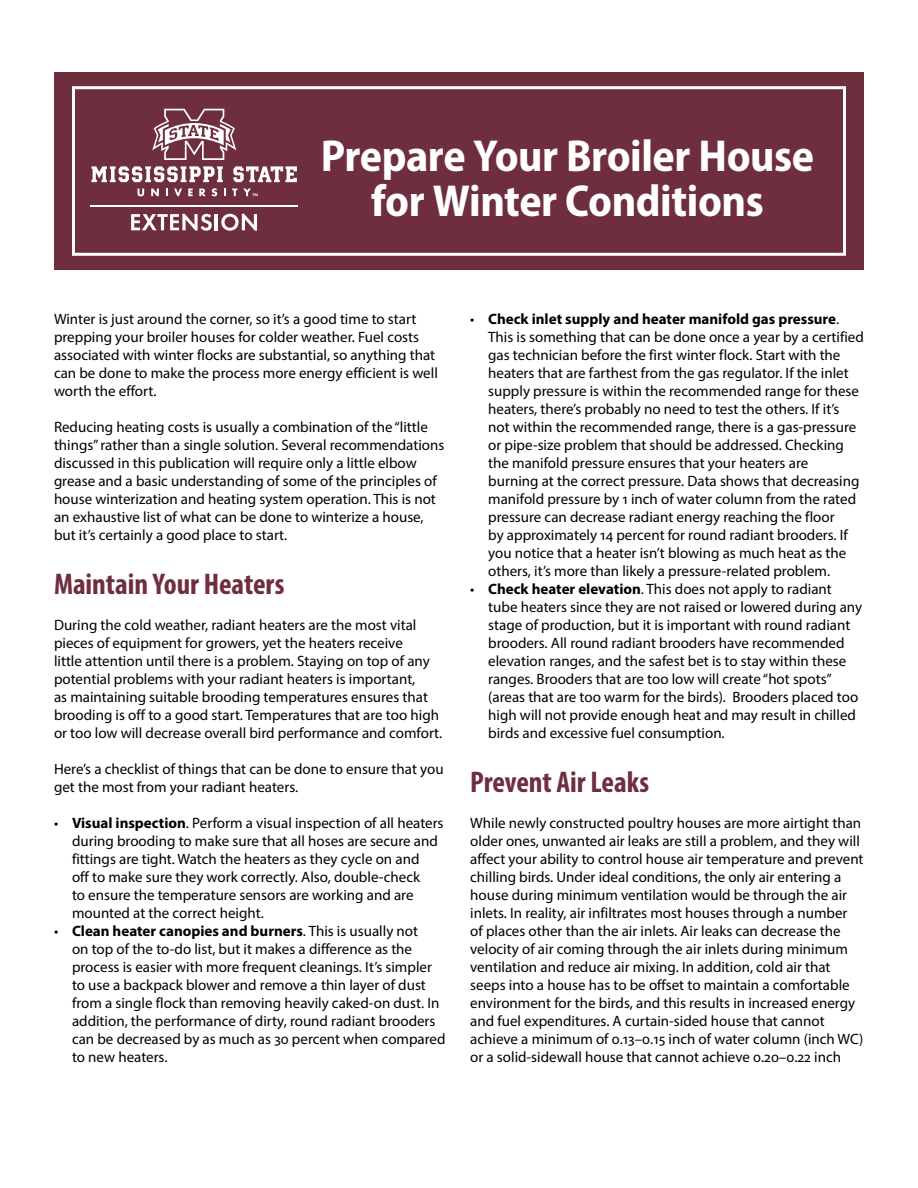
<style>
.page{position:relative;width:918px;height:1188px;background:#fff}
.page>*{position:absolute;margin:0;border:0;box-sizing:border-box;transform-origin:0 0}
.H1-Color{font:700 semi-condensed 45px/45px "Myriad Pro";letter-spacing:-.01em;color:#fff;text-align:center}
.H2-Color{font:700 condensed 30px "Myriad Pro";letter-spacing:-.005em;color:#6e2e3e}
.Body_Text{font:15px/18px "Myriad Pro";color:#000}
.s1{font-weight:700}
</style>
<div class="page">
<div style="left:54px;top:72px;width:810px;height:198px;background:#6e2e3e"></div>
<svg style="left:152px;top:109px;width:84px;height:51px"></svg>
<svg style="left:131px;top:214px;width:81px;height:17px"></svg>
<hr style="left:215px;top:214px;width:3px;height:16px;background:#fff">
<svg style="left:221px;top:214px;width:36px;height:17px"></svg>
<hr style="left:91px;top:205px;width:206px;height:2px;background:#fff">
<svg style="left:92px;top:166px;width:131px;height:16px"></svg>
<svg style="left:233px;top:166px;width:64px;height:16px"></svg>
<svg style="left:138px;top:189px;width:6px;height:7px"></svg>
<svg style="left:151px;top:189px;width:8px;height:7px"></svg>
<svg style="left:166px;top:189px;width:2px;height:7px"></svg>
<svg style="left:174px;top:189px;width:8px;height:7px"></svg>
<svg style="left:188px;top:189px;width:5px;height:7px"></svg>
<svg style="left:199px;top:189px;width:7px;height:7px"></svg>
<svg style="left:212px;top:188px;width:5px;height:8px"></svg>
<svg style="left:224px;top:189px;width:2px;height:7px"></svg>
<svg style="left:232px;top:189px;width:5px;height:7px"></svg>
<svg style="left:243px;top:189px;width:15px;height:7px"></svg>
<div style="left:72px;top:86px;width:774px;height:170px;border:3px solid #fff"></div>
<h1 class="H1-Color" style="left:321px;top:132px;width:495px">Prepare Your Broiler House for Winter Conditions</h1>
<p class="Body_Text" style="left:54px;top:310px;width:385px">Winter is just around the corner, so it’s a good time to start prepping your broiler houses for colder weather. Fuel costs associated with winter flocks are substantial, so anything that can be done to make the process more energy efficient is well worth the effort.</p>
<p class="Body_Text" style="left:54px;top:418px;width:392px">Reducing heating costs is usually a combination of the “little things” rather than a single solution. Several recommendations discussed in this publication will require only a little elbow grease and a basic understanding of some of the principles of house winterization and heating system operation. This is not an exhaustive list of what can be done to winterize a house, but it’s certainly a good place to start.</p>
<h2 class="H2-Color" style="left:54px;top:565px;width:232px">Maintain Your Heaters</h2>
<p class="Body_Text" style="left:54px;top:616px;width:390px">During the cold weather, radiant heaters are the most vital pieces of equipment for growers, yet the heaters receive<br>little attention until there is a problem. Staying on top of any potential problems with your radiant heaters is important,<br>as maintaining suitable brooding temperatures ensures that brooding is off to a good start. Temperatures that are too high or too low will decrease overall bird performance and comfort.</p>
<p class="Body_Text" style="left:54px;top:760px;width:391px">Here’s a checklist of things that can be done to ensure that you get the most from your radiant heaters.</p>
<p class="Body_Text" style="left:72px;top:814px;width:373px;text-indent:-18px">• <span class="s1">Visual inspection</span>. Perform a visual inspection of all heaters during brooding to make sure that all hoses are secure and fittings are tight. Watch the heaters as they cycle on and<br>off to make sure they work correctly. Also, double-check<br>to ensure the temperature sensors are working and are mounted at the correct height.</p>
<p class="Body_Text" style="left:72px;top:922px;width:375px;text-indent:-18px">• <span class="s1">Clean heater canopies and burners</span>. This is usually not<br>on top of the to-do list, but it makes a difference as the process is easier with more frequent cleanings. It’s simpler to use a backpack blower and remove a thin layer of dust from a single flock than removing heavily caked-on dust. In addition, the performance of dirty, round radiant brooders can be decreased by as much as 30 percent when compared to new heaters.</p>
<p class="Body_Text" style="left:488px;top:310px;width:377px;text-indent:-18px">• <span class="s1">Check inlet supply and heater manifold gas pressure</span>.<br>This is something that can be done once a year by a certified gas technician before the first winter flock. Start with the heaters that are farthest from the gas regulator. If the inlet supply pressure is within the recommended range for these heaters, there’s probably no need to test the others. If it’s not within the recommended range, there is a gas-pressure or pipe-size problem that should be addressed. Checking the manifold pressure ensures that your heaters are<br>burning at the correct pressure. Data shows that decreasing manifold pressure by 1 inch of water column from the rated pressure can decrease radiant energy reaching the floor<br>by approximately 14 percent for round radiant brooders. If you notice that a heater isn’t blowing as much heat as the others, it’s more than likely a pressure-related problem.</p>
<p class="Body_Text" style="left:488px;top:580px;width:375px;text-indent:-18px">• <span class="s1">Check heater elevation</span>. This does not apply to radiant tube heaters since they are not raised or lowered during any stage of production, but it is important with round radiant brooders. All round radiant brooders have recommended elevation ranges, and the safest bet is to stay within these ranges. Brooders that are too low will create “hot spots” (areas that are too warm for the birds). Brooders placed too high will not provide enough heat and may result in chilled birds and excessive fuel consumption.</p>
<h2 class="H2-Color" style="left:470px;top:763px;width:181px">Prevent Air Leaks</h2>
<p class="Body_Text" style="left:470px;top:814px;width:395px">While newly constructed poultry houses are more airtight than older ones, unwanted air leaks are still a problem, and they will affect your ability to control house air temperature and prevent chilling birds. Under ideal conditions, the only air entering a house during minimum ventilation would be through the air inlets. In reality, air infiltrates most houses through a number of places other than the air inlets. Air leaks can decrease the velocity of air coming through the air inlets during minimum ventilation and reduce air mixing. In addition, cold air that seeps into a house has to be offset to maintain a comfortable environment for the birds, and this results in increased energy and fuel expenditures. A curtain-sided house that cannot achieve a minimum of 0.13–0.15 inch of water column (inch WC) or a solid-sidewall house that cannot achieve 0.20–0.22 inch</p>
</div>
